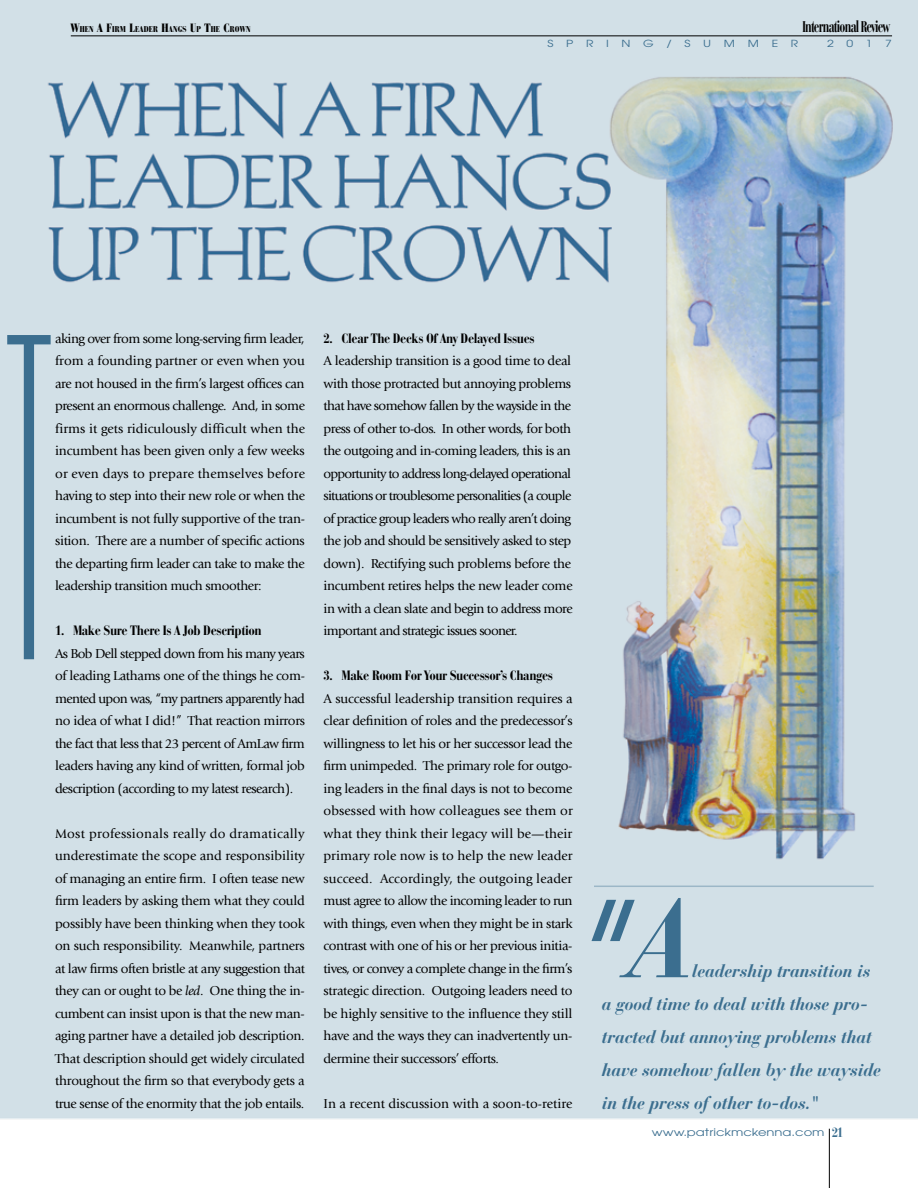
<style>
.page{position:relative;width:918px;height:1188px;background:#fff}
.page>*{position:absolute;margin:0;border:0;box-sizing:border-box;transform-origin:0 0}
.t1{font:900 expanded 54px "Helvetica Neue";color:#3b6e8f}
.t2{font:italic 700 18px/33px "Bauer Bodoni";letter-spacing:-.02em;color:#3b6e8f}
.t3{font:700 condensed 16.5px "Bauer Bodoni";letter-spacing:-.065em;color:#000;scale:.75 1}
.t4{font:13.5px/22.5px "Giovanni";letter-spacing:-.035em;color:#000;text-align:justify}
.t5{font:700 condensed 13.5px "Bauer Bodoni";letter-spacing:-.03em;color:#000}
.t6{font:13.5px "Giovanni";color:#000}
.t7{font:10.5px "Avant Garde";color:#3b6e8f;scale:1.25 1}
.t8{font:9.75px "Avant Garde";color:#3b6e8f;scale:1.25 1}
.t9{font:900 condensed 8.4px "Bauer Bodoni";letter-spacing:.03em;color:#000}
.s1{font-size:12px}
.s2{font-size:15.45px}
.s3{font-style:italic}
.s4{font-family:"Bauer Bodoni";font-weight:700;font-style:italic;font-stretch:normal;font-size:108px}
.s5{font-family:"Bauer Bodoni";font-weight:700;font-stretch:condensed;font-size:13.5px}
</style>
<div class="page">
<img style="left:0;top:0;width:918px;height:1188px">
<hr style="left:71px;top:36px;width:821px;height:1px;background:#000">
<svg style="left:7px;top:335px;width:44px;height:324px;background:#abc2d0"></svg>
<hr style="left:594px;top:886px;width:280px;height:1px;background:#3b6e8f">
<p class="t9" style="left:71px;top:24px;width:181px"><span class="s1">W</span>HEN <span class="s1">A F</span>IRM <span class="s1">L</span>EADER <span class="s1">H</span>ANGS <span class="s1">U</span>P <span class="s1">T</span>HE <span class="s1">C</span>ROWN</p>
<p class="t3" style="left:802px;top:16px;width:119px"><span class="s2">I</span>nternational <span class="s2">R</span>eview</p>
<p class="t8" style="left:547px;top:37px;width:6px">S</p>
<p class="t8" style="left:566px;top:37px;width:7px">P</p>
<p class="t8" style="left:586px;top:37px;width:7px">R</p>
<p class="t8" style="left:606px;top:37px;width:4px">I</p>
<p class="t8" style="left:622px;top:37px;width:9px">N</p>
<p class="t8" style="left:643px;top:37px;width:10px">G</p>
<p class="t8" style="left:667px;top:37px;width:6px">/</p>
<p class="t8" style="left:685px;top:37px;width:6px">S</p>
<p class="t8" style="left:703px;top:37px;width:8px">U</p>
<p class="t8" style="left:724px;top:37px;width:10px">M</p>
<p class="t8" style="left:748px;top:37px;width:10px">M</p>
<p class="t8" style="left:772px;top:37px;width:7px">E</p>
<p class="t8" style="left:791px;top:37px;width:7px">R</p>
<p class="t8" style="left:827px;top:37px;width:7px">2</p>
<p class="t8" style="left:846px;top:37px;width:7px">0</p>
<p class="t8" style="left:866px;top:37px;width:7px">1</p>
<p class="t8" style="left:885px;top:37px;width:7px">7</p>
<p class="t4" style="left:55px;top:327px;width:252px">aking over from some long-serving firm leader, from a founding partner or even when you are not housed in the firm’s largest offices can present an enormous challenge. And, in some firms it gets ridiculously difficult when the incumbent has been given only a few weeks or even days to prepare themselves before having to step into their new role or when the incumbent is not fully supportive of the tran&shy;sition. There are a number of specific actions the departing firm leader can take to make the leadership transition much smoother:</p>
<p class="t5" style="left:55px;top:623px;width:208px">1. Make Sure There Is A Job Description</p>
<p class="t4" style="left:55px;top:642px;width:251px">As Bob Dell stepped down from his many years of leading Lathams one of the things he com&shy;mented upon was, “my partners apparently had no idea of what I did!” That reaction mirrors the fact that less that 23 percent of AmLaw firm leaders having any kind of written, formal job description (according to my latest research).</p>
<p class="t4" style="left:55px;top:822px;width:251px">Most professionals really do dramatically underestimate the scope and responsibility of managing an entire firm. I often tease new firm leaders by asking them what they could possibly have been thinking when they took on such responsibility. Meanwhile, partners at law firms often bristle at any suggestion that they can or ought to be <span class="s3">led</span>. One thing the in&shy;cumbent can insist upon is that the new man&shy;aging partner have a detailed job description.<br>That description should get widely circulated throughout the firm so that everybody gets a true sense of the enormity that the job entails.</p>
<p class="t5" style="left:324px;top:330px;width:213px">2. Clear The Decks Of Any Delayed Issues</p>
<p class="t4" style="left:324px;top:350px;width:251px;text-align:left">A leadership transition is a good time to deal with those protracted but annoying problems that have somehow fallen by the wayside in the press of other to-dos. In other words, for both the outgoing and in-coming leaders, this is an opportunity to address long-delayed operational situations or troublesome personalities (a couple of practice group leaders who really aren’t doing the job and should be sensitively asked to step down). Rectifying such problems before the incumbent retires helps the new leader come in with a clean slate and begin to address more important and strategic issues sooner.</p>
<p class="t5" style="left:324px;top:668px;width:231px">3. Make Room For Your Successor’s Changes</p>
<p class="t4" style="left:324px;top:687px;width:251px">A successful leadership transition requires a clear definition of roles and the predecessor’s willingness to let his or her successor lead the firm unimpeded. The primary role for outgo&shy;ing leaders in the final days is not to become obsessed with how colleagues see them or what they think their legacy will be—their primary role now is to help the new leader succeed. Accordingly, the outgoing leader must agree to allow the incoming leader to run with things, even when they might be in stark contrast with one of his or her previous initia&shy;tives, or convey a complete change in the firm’s strategic direction. Outgoing leaders need to be highly sensitive to the influence they still have and the ways they can inadvertently un&shy;dermine their successors’ efforts.</p>
<p class="t6" style="left:324px;top:1096px;width:250px">In a recent discussion with a soon-to-retire</p>
<h1 class="t1" style="left:592px;top:885px;width:107px">//<span class="s4">A</span></h1>
<h2 class="t2" style="left:602px;top:955px;width:281px;text-indent:90px">leadership transition is a good time to deal with those pro&shy;tracted but annoying problems that have somehow fallen by the wayside in the press of other to-dos."</h2>
<p class="t7" style="left:652px;top:1126px;width:155px">www.patrickmckenna.com <span class="s5">21</span></p>
</div>
